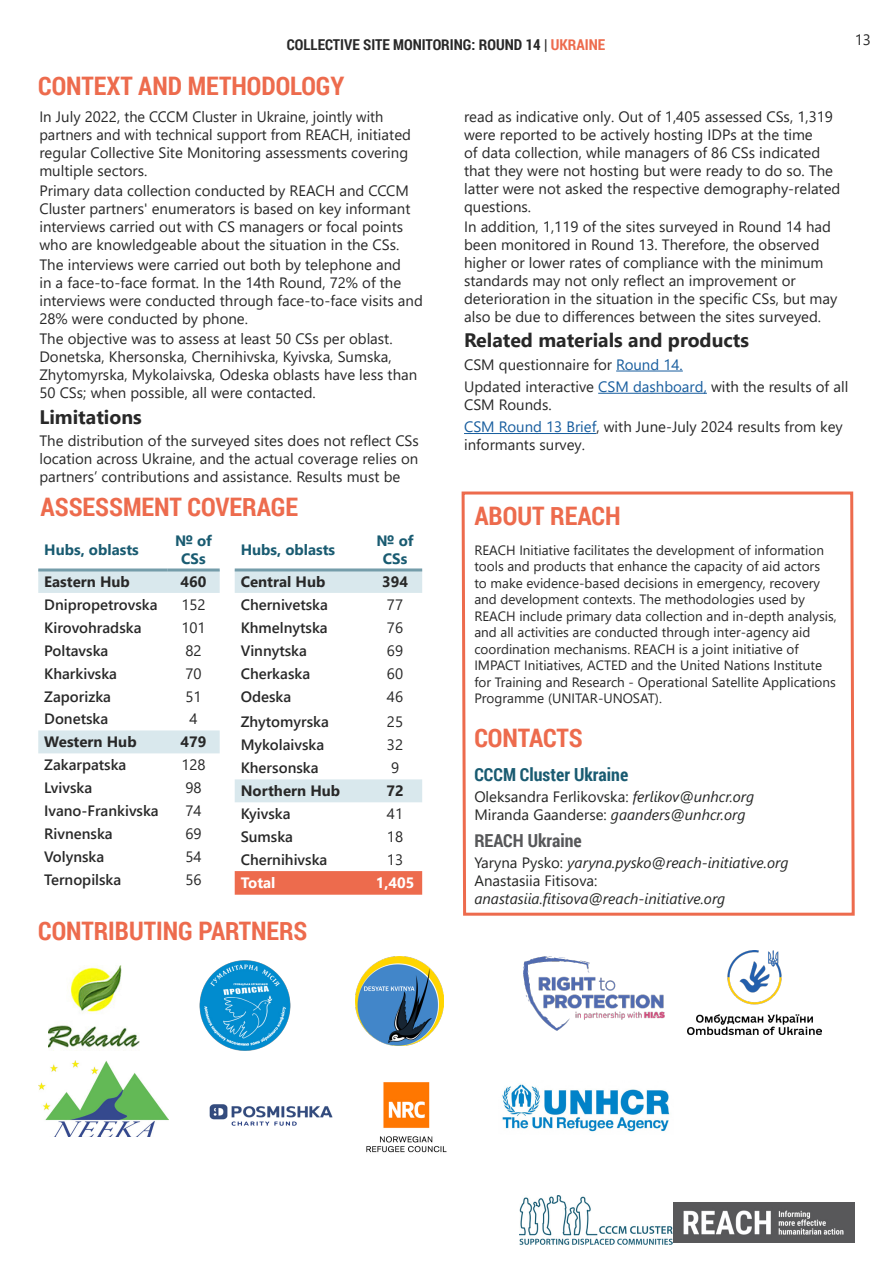
<style>
.page{position:relative;width:893px;height:1263px;background:#fff}
.page>*{position:absolute;margin:0;border:0;box-sizing:border-box;transform-origin:0 0}
.Content_Header{font:700 25.5px "Roboto Condensed";color:#ed6b4d}
.t1{font:700 19.5px "Segoe UI";color:#282828}
.t2{font:700 18px "Roboto Condensed";color:#195b71}
.t3{font:700 18px "Roboto Condensed";color:#57585a}
.t4{font:15px/18px "Segoe UI";color:#282828}
.t5{font:600 15px "Segoe UI";color:#282828}
.t6{font:italic 15px "Segoe UI";color:#252625}
.t7{font:15px "Segoe UI";color:#252625}
.t8{font:700 15px "Segoe UI";color:#282828}
.t9{font:700 15px "Roboto Condensed";color:#282828}
.t10{font:700 15px/18px "Segoe UI";color:#195b71;text-align:center}
.t11{font:700 15px "Segoe UI";color:#fff}
.Content_Header-2{font:13.5px/16.5px "Segoe UI";color:#282828}
.s1{color:#ed6b4d}
.s2{color:#175d9e}
.s3{font-style:italic}
.s4{font-style:normal}
</style>
<div class="page">
<img style="left:672px;top:1202px;width:183px;height:40px">
<img style="left:519px;top:1195px;width:153px;height:50px">
<svg style="left:461px;top:491px;width:394px;height:425px"></svg>
<hr style="left:616px;top:371px;width:67px;height:1px;background:#175d9e">
<hr style="left:598px;top:393px;width:109px;height:1px;background:#175d9e">
<hr style="left:464px;top:433px;width:132px;height:1px;background:#175d9e">
<img style="left:48px;top:965px;width:91px;height:84px">
<img style="left:524px;top:957px;width:140px;height:73px">
<img style="left:356px;top:957px;width:88px;height:88px">
<img style="left:38px;top:1060px;width:130px;height:77px">
<img style="left:687px;top:950px;width:135px;height:85px">
<img style="left:502px;top:1084px;width:168px;height:48px">
<img style="left:366px;top:1082px;width:81px;height:71px">
<svg style="left:38px;top:571px;width:182px;height:182px"></svg>
<hr style="left:38px;top:568px;width:129px;height:3px;background:#759daa">
<hr style="left:167px;top:568px;width:53px;height:3px;background:#759daa">
<svg style="left:235px;top:571px;width:187px;height:231px"></svg>
<svg style="left:235px;top:871px;width:187px;height:24px;background:#ed6d4f"></svg>
<hr style="left:235px;top:568px;width:133px;height:3px;background:#759daa">
<hr style="left:368px;top:568px;width:54px;height:3px;background:#759daa">
<img style="left:199px;top:960px;width:92px;height:91px">
<img style="left:209px;top:1104px;width:124px;height:22px">
<p class="t9" style="left:287px;top:34px;width:320px">COLLECTIVE SITE MONITORING: ROUND 14 | <span class="s1">UKRAINE</span></p>
<p class="t4" style="left:855px;top:29px;width:18px">13</p>
<p class="Content_Header" style="left:38px;top:68px;width:308px">CONTEXT AND METHODOLOGY</p>
<p class="t4" style="left:39px;top:106px;width:373px">In July 2022, the CCCM Cluster in Ukraine, jointly with partners and with technical support from REACH, initiated regular Collective Site Monitoring assessments covering multiple sectors.</p>
<p class="t4" style="left:39px;top:180px;width:372px">Primary data collection conducted by REACH and CCCM Cluster partners' enumerators is based on key informant interviews carried out with CS managers or focal points who are knowledgeable about the situation in the CSs.</p>
<p class="t4" style="left:39px;top:254px;width:385px">The interviews were carried out both by telephone and<br>in a face-to-face format. In the 14th Round, 72% of the interviews were conducted through face-to-face visits and 28% were conducted by phone.</p>
<p class="t4" style="left:39px;top:328px;width:379px">The objective was to assess at least 50 CSs per oblast.<br>Donetska, Khersonska, Chernihivska, Kyivska, Sumska, Zhytomyrska, Mykolaivska, Odeska oblasts have less than 50 CSs; when possible, all were contacted.</p>
<p class="t1" style="left:39px;top:398px;width:104px">Limitations</p>
<p class="t4" style="left:39px;top:430px;width:381px;text-align:justify">The distribution of the surveyed sites does not reflect CSs location across Ukraine, and the actual coverage relies on partners’ contributions and assistance. Results must be</p>
<p class="Content_Header" style="left:41px;top:488px;width:259px">ASSESSMENT COVERAGE</p>
<p class="t10" style="left:44px;top:539px;width:96px">Hubs, oblasts</p>
<p class="t10" style="left:175px;top:530px;width:38px">№ of<br>CSs</p>
<p class="t8" style="left:44px;top:567px;width:87px">Eastern Hub</p>
<p class="t8" style="left:181px;top:567px;width:27px">460</p>
<p class="t5" style="left:44px;top:590px;width:115px">Dnipropetrovska</p>
<p class="t4" style="left:181px;top:594px;width:26px">152</p>
<p class="t5" style="left:44px;top:613px;width:99px">Kirovohradska</p>
<p class="t4" style="left:181px;top:617px;width:26px">101</p>
<p class="t5" style="left:44px;top:636px;width:66px">Poltavska</p>
<p class="t4" style="left:185px;top:640px;width:18px">82</p>
<p class="t5" style="left:44px;top:659px;width:74px">Kharkivska</p>
<p class="t4" style="left:185px;top:663px;width:18px">70</p>
<p class="t5" style="left:44px;top:682px;width:68px">Zaporizka</p>
<p class="t4" style="left:185px;top:686px;width:18px">51</p>
<p class="t5" style="left:44px;top:705px;width:66px">Donetska</p>
<p class="t4" style="left:189px;top:709px;width:10px">4</p>
<p class="t8" style="left:44px;top:728px;width:94px">Western Hub</p>
<p class="t8" style="left:181px;top:728px;width:27px">479</p>
<p class="t5" style="left:44px;top:751px;width:84px">Zakarpatska</p>
<p class="t4" style="left:181px;top:755px;width:26px">128</p>
<p class="t5" style="left:44px;top:774px;width:49px">Lvivska</p>
<p class="t4" style="left:185px;top:777px;width:18px">98</p>
<p class="t5" style="left:44px;top:797px;width:116px">Ivano-Frankivska</p>
<p class="t4" style="left:185px;top:800px;width:18px">74</p>
<p class="t5" style="left:44px;top:820px;width:70px">Rivnenska</p>
<p class="t4" style="left:185px;top:823px;width:18px">69</p>
<p class="t5" style="left:44px;top:842px;width:62px">Volynska</p>
<p class="t4" style="left:185px;top:846px;width:18px">54</p>
<p class="t5" style="left:44px;top:865px;width:79px">Ternopilska</p>
<p class="t4" style="left:185px;top:869px;width:18px">56</p>
<p class="t10" style="left:241px;top:539px;width:96px">Hubs, oblasts</p>
<p class="t10" style="left:377px;top:530px;width:38px">№ of<br>CSs</p>
<p class="t8" style="left:241px;top:567px;width:86px">Central Hub</p>
<p class="t8" style="left:382px;top:567px;width:27px">394</p>
<p class="t5" style="left:241px;top:590px;width:89px">Chernivetska</p>
<p class="t4" style="left:387px;top:594px;width:18px">77</p>
<p class="t5" style="left:241px;top:613px;width:89px">Khmelnytska</p>
<p class="t4" style="left:387px;top:617px;width:18px">76</p>
<p class="t5" style="left:241px;top:636px;width:68px">Vinnytska</p>
<p class="t4" style="left:387px;top:640px;width:18px">69</p>
<p class="t5" style="left:241px;top:659px;width:71px">Cherkaska</p>
<p class="t4" style="left:387px;top:663px;width:18px">60</p>
<p class="t5" style="left:241px;top:683px;width:52px">Odeska</p>
<p class="t4" style="left:387px;top:687px;width:18px">46</p>
<p class="t5" style="left:241px;top:707px;width:90px">Zhytomyrska</p>
<p class="t4" style="left:387px;top:711px;width:18px">25</p>
<p class="t5" style="left:241px;top:731px;width:85px">Mykolaivska</p>
<p class="t4" style="left:387px;top:735px;width:18px">32</p>
<p class="t5" style="left:241px;top:754px;width:79px">Khersonska</p>
<p class="t4" style="left:391px;top:758px;width:10px">9</p>
<p class="t8" style="left:241px;top:777px;width:101px">Northern Hub</p>
<p class="t8" style="left:386px;top:777px;width:19px">72</p>
<p class="t5" style="left:241px;top:800px;width:51px">Kyivska</p>
<p class="t4" style="left:387px;top:803px;width:18px">41</p>
<p class="t5" style="left:241px;top:823px;width:54px">Sumska</p>
<p class="t4" style="left:387px;top:826px;width:18px">18</p>
<p class="t5" style="left:241px;top:846px;width:88px">Chernihivska</p>
<p class="t4" style="left:387px;top:849px;width:18px">13</p>
<p class="t11" style="left:241px;top:869px;width:36px">Total</p>
<p class="t11" style="left:376px;top:869px;width:40px">1,405</p>
<p class="Content_Header" style="left:38px;top:913px;width:271px">CONTRIBUTING PARTNERS</p>
<p class="t4" style="left:464px;top:106px;width:378px">read as indicative only. Out of 1,405 assessed CSs, 1,319 were reported to be actively hosting IDPs at the time<br>of data collection, while managers of 86 CSs indicated that they were not hosting but were ready to do so. The latter were not asked the respective demography-related questions.</p>
<p class="t4" style="left:464px;top:216px;width:375px">In addition, 1,119 of the sites surveyed in Round 14 had been monitored in Round 13. Therefore, the observed higher or lower rates of compliance with the minimum standards may not only reflect an improvement or deterioration in the situation in the specific CSs, but may also be due to differences between the sites surveyed.</p>
<p class="t1" style="left:464px;top:322px;width:286px">Related materials and products</p>
<p class="t4" style="left:464px;top:354px;width:220px">CSM questionnaire for <span class="s2">Round 14.</span></p>
<p class="t4" style="left:464px;top:376px;width:386px">Updated interactive <span class="s2">CSM dashboard,</span> with the results of all<br>CSM Rounds.</p>
<p class="t4" style="left:464px;top:417px;width:380px"><span class="s2">CSM Round 13 Brief</span>, with June-July 2024 results from key informants survey.</p>
<p class="Content_Header" style="left:474px;top:498px;width:148px">ABOUT REACH</p>
<p class="Content_Header-2" style="left:474px;top:540px;width:364px">REACH Initiative facilitates the development of information tools and products that enhance the capacity of aid actors<br>to make evidence-based decisions in emergency, recovery and development contexts. The methodologies used by REACH include primary data collection and in-depth analysis, and all activities are conducted through inter-agency aid coordination mechanisms. REACH is a joint initiative of IMPACT Initiatives, ACTED and the United Nations Institute for Training and Research - Operational Satellite Applications Programme (UNITAR-UNOSAT).</p>
<p class="Content_Header" style="left:474px;top:719px;width:110px">CONTACTS</p>
<p class="t2" style="left:474px;top:762px;width:155px">CCCM Cluster Ukraine</p>
<p class="t7" style="left:474px;top:782px;width:281px">Oleksandra Ferlikovska: <span class="s3">ferlikov@unhcr.org</span></p>
<p class="t6" style="left:474px;top:800px;width:273px"><span class="s4">Miranda Gaanderse:</span> gaanders@unhcr.org</p>
<p class="t3" style="left:474px;top:828px;width:109px">REACH Ukraine</p>
<p class="t6" style="left:474px;top:848px;width:316px"><span class="s4">Yaryna Pysko:</span> yaryna.pysko@reach-initiative.org</p>
<p class="t7" style="left:474px;top:866px;width:125px">Anastasiia Fitisova:</p>
<p class="t6" style="left:474px;top:884px;width:253px">anastasiia.fitisova@reach-initiative.org</p>
</div>
